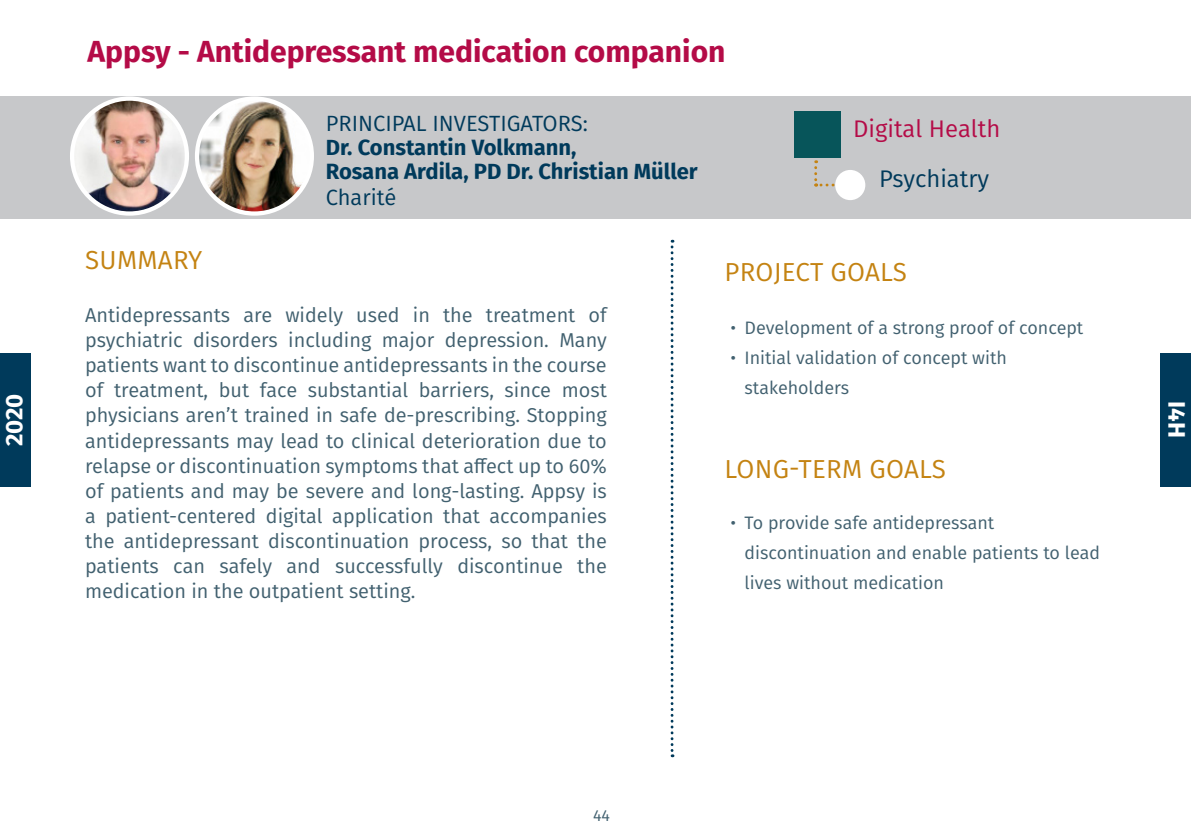
<style>
.page{position:relative;width:1191px;height:840px;background:#fff}
.page>*{position:absolute;margin:0;border:0;box-sizing:border-box;transform-origin:0 0}
.t1{font:700 30px "Fira Sans";color:#b40b47}
.t2{font:26px "Fira Sans";letter-spacing:.01em;color:#c48312}
.t3{font:24px "Fira Sans";color:#b40b47}
.t4{font:24px "Fira Sans";color:#003a5b}
.t5{font:700 24px "Fira Sans";color:#fff}
.t6{font:700 22px/24px "Fira Sans";color:#003a5b}
.t7{font:22px "Fira Sans";color:#003a5b}
.t8{font:20px/25px "Fira Sans";color:#41606f;text-align:justify}
.t9{font:18px/30px "Fira Sans";color:#41606f}
.t10{font:16px "Fira Sans";color:#41606f}
</style>
<div class="page">
<div style="left:0;top:96px;width:1191px;height:122px;background:#c7c8ca"></div>
<img style="left:72px;top:99px;width:115px;height:114px;border-radius:57px">
<div style="left:70px;top:96px;width:119px;height:119px;border:4px solid #fff;border-radius:50%"></div>
<img style="left:197px;top:99px;width:115px;height:114px;border-radius:57px">
<div style="left:195px;top:96px;width:119px;height:119px;border:4px solid #fff;border-radius:50%"></div>
<svg style="left:670px;top:240px;width:3px;height:516px"></svg>
<div style="left:794px;top:111px;width:46px;height:46px;background:#07555a"></div>
<svg style="left:814px;top:160px;width:19px;height:26px"></svg>
<div style="left:835px;top:170px;width:30px;height:30px;background:#fff;border-radius:50%"></div>
<div style="left:0;top:353px;width:31px;height:133px;background:#003a5b"></div>
<div style="left:1160px;top:352px;width:31px;height:134px;background:#003a5b"></div>
<h1 class="t1" style="left:88px;top:26px;width:639px">Appsy - Antidepressant medication companion</h1>
<p class="t7" style="left:326px;top:107px;width:264px">PRINCIPAL INVESTIGATORS:</p>
<p class="t6" style="left:326px;top:133px;width:373px">Dr. Constantin Volkmann,<br>Rosana Ardila, PD Dr. Christian Müller</p>
<p class="t7" style="left:326px;top:181px;width:72px">Charité</p>
<p class="t3" style="left:853px;top:111px;width:149px">Digital Health</p>
<p class="t4" style="left:879px;top:161px;width:111px">Psychiatry</p>
<h2 class="t2" style="left:85px;top:241px;width:119px">SUMMARY</h2>
<p class="t8" style="left:85px;top:302px;width:523px">Antidepressants are widely used in the treatment of psychiatric disorders including major depression. Many patients want to discontinue antidepressants in the course of treatment, but face substantial barriers, since most physicians aren’t trained in safe de-prescribing. Stopping antidepressants may lead to clinical deterioration due to relapse or discontinuation symptoms that affect up to 60% of patients and may be severe and long-lasting. Appsy is a patient-centered digital application that accompanies the antidepressant discontinuation process, so that the patients can safely and successfully discontinue the medication in the outpatient setting.</p>
<h2 class="t2" style="left:724px;top:252px;width:184px">PROJECT GOALS</h2>
<p class="t9" style="left:730px;top:312px;width:354px">• Development of a strong proof of concept</p>
<p class="t9" style="left:744px;top:342px;width:264px;text-indent:-14px">• Initial validation of concept with stakeholders</p>
<p class="t5" style="left:-6px;top:446px;width:54px;rotate:-90deg">2020</p>
<p class="t5" style="left:1197px;top:401px;width:38px;rotate:90deg">I4H</p>
<h2 class="t2" style="left:724px;top:449px;width:223px">LONG-TERM GOALS</h2>
<p class="t9" style="left:744px;top:507px;width:357px;text-indent:-14px">• To provide safe antidepressant discontinuation and enable patients to lead lives without medication</p>
<p class="t10" style="left:593px;top:802px;width:18px">44</p>
</div>
